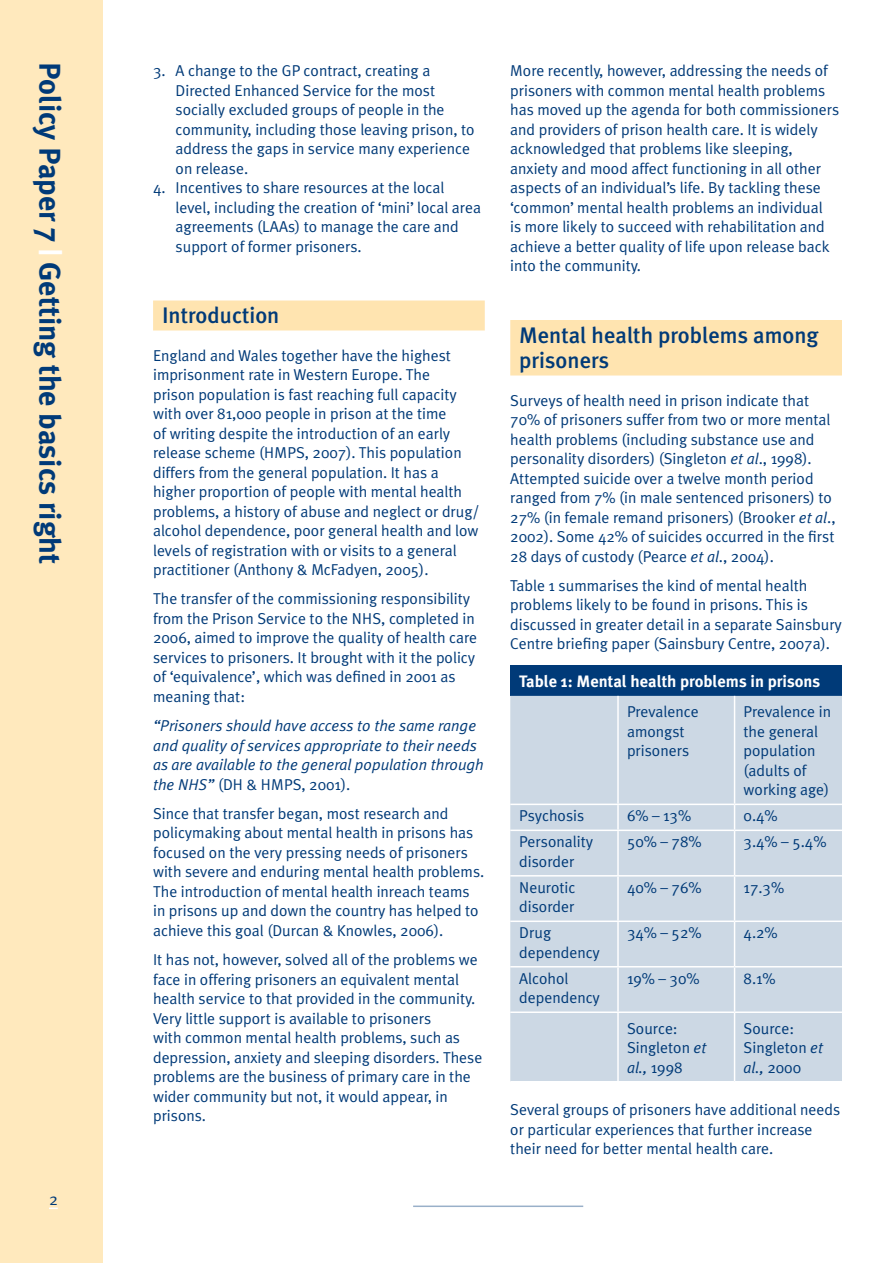
<style>
.page{position:relative;width:893px;height:1263px;background:#fff}
.page>*{position:absolute;margin:0;border:0;box-sizing:border-box;transform-origin:0 0}
.t1{font:700 30px "Meta Plus";color:#003a78}
.t2{font:500 22.5px/25.5px "Meta Plus";color:#003a78}
.t3{font:700 16.5px "Meta Plus";color:#fff}
.t4{font:15.75px/19.5px "Meta Plus Normal";color:#003a78}
.t5{font:italic 15.75px/19.5px "Meta Plus Normal";color:#003a78}
.s1{color:#fff}
.s2{font-style:normal}
.s3{font-style:italic}
</style>
<div class="page">
<div style="left:0;top:0;width:103px;height:1263px;background:#ffe9bd"></div>
<svg style="left:49px;top:1207px;width:9px;height:2px"></svg>
<hr style="left:413px;top:1205px;width:170px;height:2px;background:#99b0c9">
<div style="left:153px;top:300px;width:332px;height:30px;background:#ffe4b0"></div>
<div style="left:510px;top:320px;width:332px;height:55px;background:#ffe4b0"></div>
<div style="left:510px;top:665px;width:332px;height:31px;background:#003a78"></div>
<div style="left:510px;top:696px;width:332px;height:385px;background:#ccd8e4"></div>
<hr style="left:617px;top:696px;width:2px;height:108px;background:#fff">
<hr style="left:734px;top:696px;width:1px;height:108px;background:#fff">
<hr style="left:510px;top:804px;width:108px;height:1px;background:#fff">
<hr style="left:618px;top:804px;width:117px;height:1px;background:#fff">
<hr style="left:617px;top:805px;width:2px;height:24px;background:#fff">
<hr style="left:735px;top:804px;width:107px;height:1px;background:#fff">
<svg style="left:734px;top:805px;width:1px;height:24px"></svg>
<hr style="left:510px;top:829px;width:108px;height:2px;background:#fff">
<hr style="left:618px;top:829px;width:117px;height:2px;background:#fff">
<hr style="left:617px;top:831px;width:2px;height:44px;background:#fff">
<hr style="left:735px;top:829px;width:107px;height:2px;background:#fff">
<hr style="left:734px;top:831px;width:1px;height:44px;background:#fff">
<hr style="left:510px;top:875px;width:108px;height:1px;background:#fff">
<hr style="left:618px;top:875px;width:117px;height:1px;background:#fff">
<hr style="left:617px;top:876px;width:2px;height:44px;background:#fff">
<hr style="left:735px;top:875px;width:107px;height:1px;background:#fff">
<hr style="left:734px;top:876px;width:1px;height:44px;background:#fff">
<hr style="left:510px;top:920px;width:108px;height:2px;background:#fff">
<hr style="left:618px;top:920px;width:117px;height:2px;background:#fff">
<hr style="left:617px;top:922px;width:2px;height:44px;background:#fff">
<hr style="left:735px;top:920px;width:107px;height:2px;background:#fff">
<hr style="left:734px;top:922px;width:1px;height:44px;background:#fff">
<hr style="left:510px;top:966px;width:108px;height:1px;background:#fff">
<hr style="left:618px;top:966px;width:117px;height:1px;background:#fff">
<hr style="left:617px;top:967px;width:2px;height:44px;background:#fff">
<hr style="left:735px;top:966px;width:107px;height:1px;background:#fff">
<hr style="left:734px;top:967px;width:1px;height:44px;background:#fff">
<hr style="left:510px;top:1011px;width:108px;height:2px;background:#fff">
<hr style="left:618px;top:1011px;width:117px;height:2px;background:#fff">
<hr style="left:617px;top:1013px;width:2px;height:68px;background:#fff">
<hr style="left:735px;top:1011px;width:107px;height:2px;background:#fff">
<hr style="left:734px;top:1013px;width:1px;height:68px;background:#fff">
<h1 class="t1" style="left:67px;top:62px;width:503px;rotate:90deg">Policy Paper 7 <span class="s1">|</span> Getting the basics right</h1>
<p class="t4" style="left:176px;top:61px;width:301px;text-indent:-22px">3. A change to the GP contract, creating a Directed Enhanced Service for the most socially excluded groups of people in the community, including those leaving prison, to address the gaps in service many experience on release.</p>
<p class="t4" style="left:176px;top:178px;width:307px;text-indent:-23px">4. Incentives to share resources at the local level, including the creation of ‘mini’ local area agreements (LAAs) to manage the care and support of former prisoners.</p>
<h2 class="t2" style="left:162px;top:302px;width:119px">Introduction</h2>
<p class="t4" style="left:153px;top:345px;width:328px">England and Wales together have the highest imprisonment rate in Western Europe. The<br>prison population is fast reaching full capacity with over 81,000 people in prison at the time<br>of writing despite the introduction of an early release scheme (HMPS, 2007). This population differs from the general population. It has a higher proportion of people with mental health problems, a history of abuse and neglect or drug/ alcohol dependence, poor general health and low levels of registration with or visits to a general practitioner (Anthony &amp; McFadyen, 2005).</p>
<p class="t4" style="left:153px;top:589px;width:326px">The transfer of the commissioning responsibility from the Prison Service to the NHS, completed in 2006, aimed to improve the quality of health care services to prisoners. It brought with it the policy of ‘equivalence’, which was defined in 2001 as meaning that:</p>
<p class="t5" style="left:153px;top:716px;width:332px">“Prisoners should have access to the same range and quality of services appropriate to their needs as are available to the general population through the NHS” <span class="s2">(DH &amp; HMPS, 2001).</span></p>
<p class="t4" style="left:153px;top:803px;width:333px">Since that transfer began, most research and policymaking about mental health in prisons has focused on the very pressing needs of prisoners with severe and enduring mental health problems.<br>The introduction of mental health inreach teams in prisons up and down the country has helped to achieve this goal (Durcan &amp; Knowles, 2006).</p>
<p class="t4" style="left:153px;top:950px;width:331px">It has not, however, solved all of the problems we face in offering prisoners an equivalent mental health service to that provided in the community.<br>Very little support is available to prisoners<br>with common mental health problems, such as depression, anxiety and sleeping disorders. These problems are the business of primary care in the wider community but not, it would appear, in prisons.</p>
<p class="t4" style="left:510px;top:61px;width:331px">More recently, however, addressing the needs of prisoners with common mental health problems has moved up the agenda for both commissioners and providers of prison health care. It is widely acknowledged that problems like sleeping, anxiety and mood affect functioning in all other aspects of an individual’s life. By tackling these ‘common’ mental health problems an individual<br>is more likely to succeed with rehabilitation and achieve a better quality of life upon release back into the community.</p>
<h2 class="t2" style="left:519px;top:322px;width:301px">Mental health problems among prisoners</h2>
<p class="t4" style="left:510px;top:390px;width:327px">Surveys of health need in prison indicate that 70% of prisoners suffer from two or more mental health problems (including substance use and personality disorders) (Singleton <span class="s3">et al</span>., 1998).<br>Attempted suicide over a twelve month period ranged from 7% (in male sentenced prisoners) to 27% (in female remand prisoners) (Brooker <span class="s3">et al</span>., 2002). Some 42% of suicides occurred in the first 28 days of custody (Pearce <span class="s3">et al</span>., 2004).</p>
<p class="t4" style="left:510px;top:575px;width:333px">Table 1 summarises the kind of mental health problems likely to be found in prisons. This is discussed in greater detail in a separate Sainsbury Centre briefing paper (Sainsbury Centre, 2007a).</p>
<p class="t3" style="left:519px;top:672px;width:302px">Table 1: Mental health problems in prisons</p>
<p class="t4" style="left:627px;top:702px;width:73px">Prevalence amongst prisoners</p>
<p class="t4" style="left:744px;top:702px;width:89px">Prevalence in the general population (adults of working age)</p>
<p class="t4" style="left:519px;top:806px;width:66px">Psychosis</p>
<p class="t4" style="left:627px;top:806px;width:66px">6% – 13%</p>
<p class="t4" style="left:744px;top:806px;width:36px">0.4%</p>
<p class="t4" style="left:519px;top:832px;width:75px">Personality disorder</p>
<p class="t4" style="left:627px;top:832px;width:76px">50% – 78%</p>
<p class="t4" style="left:744px;top:832px;width:84px">3.4% – 5.4%</p>
<p class="t4" style="left:519px;top:877px;width:58px">Neurotic disorder</p>
<p class="t4" style="left:627px;top:877px;width:76px">40% – 76%</p>
<p class="t4" style="left:744px;top:877px;width:42px">17.3%</p>
<p class="t4" style="left:519px;top:923px;width:82px">Drug dependency</p>
<p class="t4" style="left:627px;top:923px;width:76px">34% – 52%</p>
<p class="t4" style="left:744px;top:923px;width:36px">4.2%</p>
<p class="t4" style="left:519px;top:968px;width:82px">Alcohol dependency</p>
<p class="t4" style="left:627px;top:968px;width:74px">19% – 30%</p>
<p class="t4" style="left:744px;top:968px;width:34px">8.1%</p>
<p class="t4" style="left:627px;top:1018px;width:81px">Source:<br>Singleton <span class="s3">et al.,</span> 1998</p>
<p class="t4" style="left:744px;top:1018px;width:81px">Source:<br>Singleton <span class="s3">et al.,</span> 2000</p>
<p class="t4" style="left:510px;top:1100px;width:332px">Several groups of prisoners have additional needs or particular experiences that further increase their need for better mental health care.</p>
</div>
